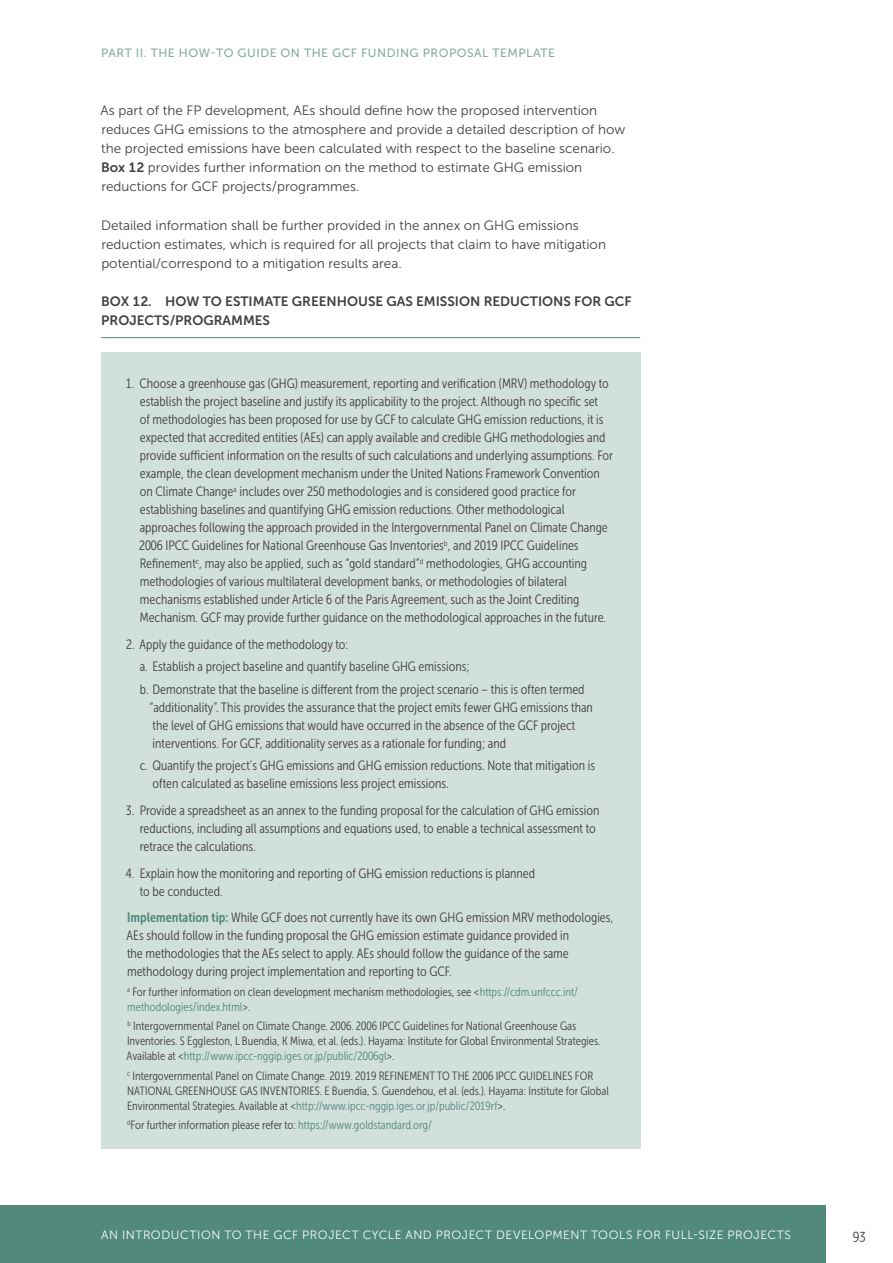
<style>
.page{position:relative;width:893px;height:1263px;background:#fff}
.page>*{position:absolute;margin:0;border:0;box-sizing:border-box;transform-origin:0 0}
.t1{font:15px "Museo Sans Cond 300";color:#414042}
.Box_-_Body_copy{font:13.5px/18px "Museo Sans Cond 300";color:#414042}
.Body_copy{font:13.5px/19.2px "Museo Sans 300";color:#414042}
.t2{font:13.5px/19.2px "Museo Sans 700";color:#414042}
.Box_-_Body_copy-2{font:12px/15px "Museo Sans Cond 300";color:#414042}
.t3{font:12px "Museo Sans 300";letter-spacing:.045em;color:#fff}
.t4{font:12px "Museo Sans 500";letter-spacing:.04em;color:#86ada3}
.s1{font-family:"Museo Sans 700"}
.s2{font-family:"Museo Sans Cond 700";color:#51897c}
.s3{color:#51897c}
</style>
<div class="page">
<div style="left:0;top:1205px;width:826px;height:58px;background:#51897c"></div>
<hr style="left:101px;top:337px;width:539px;height:1px;background:#51897c">
<div style="left:101px;top:353px;width:539px;height:298px;background:#d2e0dc"></div>
<div style="left:101px;top:636px;width:539px;height:64px;background:#d2e0dc"></div>
<div style="left:101px;top:658px;width:539px;height:119px;background:#d2e0dc"></div>
<div style="left:101px;top:735px;width:539px;height:82px;background:#d2e0dc"></div>
<div style="left:101px;top:780px;width:539px;height:100px;background:#d2e0dc"></div>
<div style="left:101px;top:842px;width:539px;height:83px;background:#d2e0dc"></div>
<div style="left:101px;top:887px;width:539px;height:118px;background:#d2e0dc"></div>
<div style="left:101px;top:996px;width:539px;height:89px;background:#d2e0dc"></div>
<div style="left:101px;top:1045px;width:539px;height:89px;background:#d2e0dc"></div>
<div style="left:101px;top:1095px;width:539px;height:53px;background:#d2e0dc"></div>
<p class="t4" style="left:101px;top:47px;width:17px">PART</p>
<p class="t4" style="left:136px;top:47px;width:296px">II. THE HOW-TO GUIDE ON THE GCF FUNDING PROPOSAL</p>
<p class="t4" style="left:493px;top:47px;width:9px">TEMPLATE</p>
<p class="Body_copy" style="left:101px;top:101px;width:526px">As part of the FP development, AEs should define how the proposed intervention reduces GHG emissions to the atmosphere and provide a detailed description of how the projected emissions have been calculated with respect to the baseline scenario.<br><span class="s1">Box 12</span> provides further information on the method to estimate GHG emission reductions for GCF projects/programmes.</p>
<p class="Body_copy" style="left:101px;top:215px;width:506px">Detailed information shall be further provided in the annex on GHG emissions reduction estimates, which is required for all projects that claim to have mitigation potential/correspond to a mitigation results area.</p>
<p class="t2" style="left:101px;top:292px;width:532px">Box 12. HOW TO ESTIMATE GREENHOUSE GAS EMISSION REDUCTIONS FOR GCF<br>PROJECTS/PROGRAMMES</p>
<p class="Box_-_Body_copy" style="left:139px;top:375px;width:476px;text-indent:-13px">1. Choose a greenhouse gas (GHG) measurement, reporting and verification (MRV) methodology to establish the project baseline and justify its applicability to the project. Although no specific set<br>of methodologies has been proposed for use by GCF to calculate GHG emission reductions, it is expected that accredited entities (AEs) can apply available and credible GHG methodologies and provide sufficient information on the results of such calculations and underlying assumptions. For example, the clean development mechanism under the United Nations Framework Convention on Climate Change<sup>a</sup> includes over 250 methodologies and is considered good practice for establishing baselines and quantifying GHG emission reductions. Other methodological approaches following the approach provided in the Intergovernmental Panel on Climate Change 2006 IPCC Guidelines for National Greenhouse Gas Inventories<sup>b</sup>, and 2019 IPCC Guidelines Refinement<sup>c</sup>, may also be applied, such as “gold standard”<sup>d</sup> methodologies, GHG accounting methodologies of various multilateral development banks, or methodologies of bilateral mechanisms established under Article 6 of the Paris Agreement, such as the Joint Crediting Mechanism. GCF may provide further guidance on the methodological approaches in the future.</p>
<p class="Box_-_Body_copy" style="left:126px;top:635px;width:223px">2. Apply the guidance of the methodology to:</p>
<p class="Box_-_Body_copy" style="left:140px;top:658px;width:331px">a. Establish a project baseline and quantify baseline GHG emissions;</p>
<p class="Box_-_Body_copy" style="left:149px;top:680px;width:445px;text-indent:-10px">b. Demonstrate that the baseline is different from the project scenario – this is often termed “additionality”. This provides the assurance that the project emits fewer GHG emissions than the level of GHG emissions that would have occurred in the absence of the GCF project interventions. For GCF, additionality serves as a rationale for funding; and</p>
<p class="Box_-_Body_copy" style="left:153px;top:757px;width:444px;text-indent:-13px">c. Quantify the project’s GHG emissions and GHG emission reductions. Note that mitigation is often calculated as baseline emissions less project emissions.</p>
<p class="Box_-_Body_copy" style="left:140px;top:802px;width:461px;text-indent:-14px">3. Provide a spreadsheet as an annex to the funding proposal for the calculation of GHG emission reductions, including all assumptions and equations used, to enable a technical assessment to retrace the calculations.</p>
<p class="Box_-_Body_copy" style="left:140px;top:864px;width:397px;text-indent:-14px">4. Explain how the monitoring and reporting of GHG emission reductions is planned to be conducted.</p>
<p class="Box_-_Body_copy" style="left:127px;top:909px;width:488px"><span class="s2">Implementation tip:</span> While GCF does not currently have its own GHG emission MRV methodologies, AEs should follow in the funding proposal the GHG emission estimate guidance provided in<br>the methodologies that the AEs select to apply. AEs should follow the guidance of the same methodology during project implementation and reporting to GCF.</p>
<p class="Box_-_Body_copy-2" style="left:127px;top:984px;width:452px"><sup>a</sup> For further information on clean development mechanism methodologies, see &lt;<span class="s3">https://cdm.unfccc.int/ methodologies/index.html</span>&gt;.</p>
<p class="Box_-_Body_copy-2" style="left:127px;top:1019px;width:475px"><sup>b</sup> Intergovernmental Panel on Climate Change. 2006. 2006 IPCC Guidelines for National Greenhouse Gas<br>Inventories. S Eggleston, L Buendia, K Miwa, et al. (eds.). Hayama: Institute for Global Environmental Strategies.<br>Available at &lt;<span class="s3">http://www.ipcc-nggip.iges.or.jp/public/2006gl</span>&gt;.</p>
<p class="Box_-_Body_copy-2" style="left:127px;top:1068px;width:483px"><sup>c</sup> Intergovernmental Panel on Climate Change. 2019. 2019 REFINEMENT TO THE 2006 IPCC GUIDELINES FOR<br>NATIONAL GREENHOUSE GAS INVENTORIES. E Buendia, S. Guendehou, et al. (eds.). Hayama: Institute for Global<br>Environmental Strategies. Available at &lt;<span class="s3">http://www.ipcc-nggip.iges.or.jp/public/2019rf</span>&gt;.</p>
<p class="Box_-_Body_copy-2" style="left:127px;top:1118px;width:306px"><sup>d</sup>For further information please refer to: <span class="s3">https://www.goldstandard.org/</span></p>
<p class="t3" style="left:101px;top:1228px;width:691px">AN INTRODUCTION TO THE GCF PROJECT CYCLE AND PROJECT DEVELOPMENT TOOLS FOR FULL-SIZE PROJECTS</p>
<p class="t1" style="left:853px;top:1227px;width:14px">93</p>
</div>
